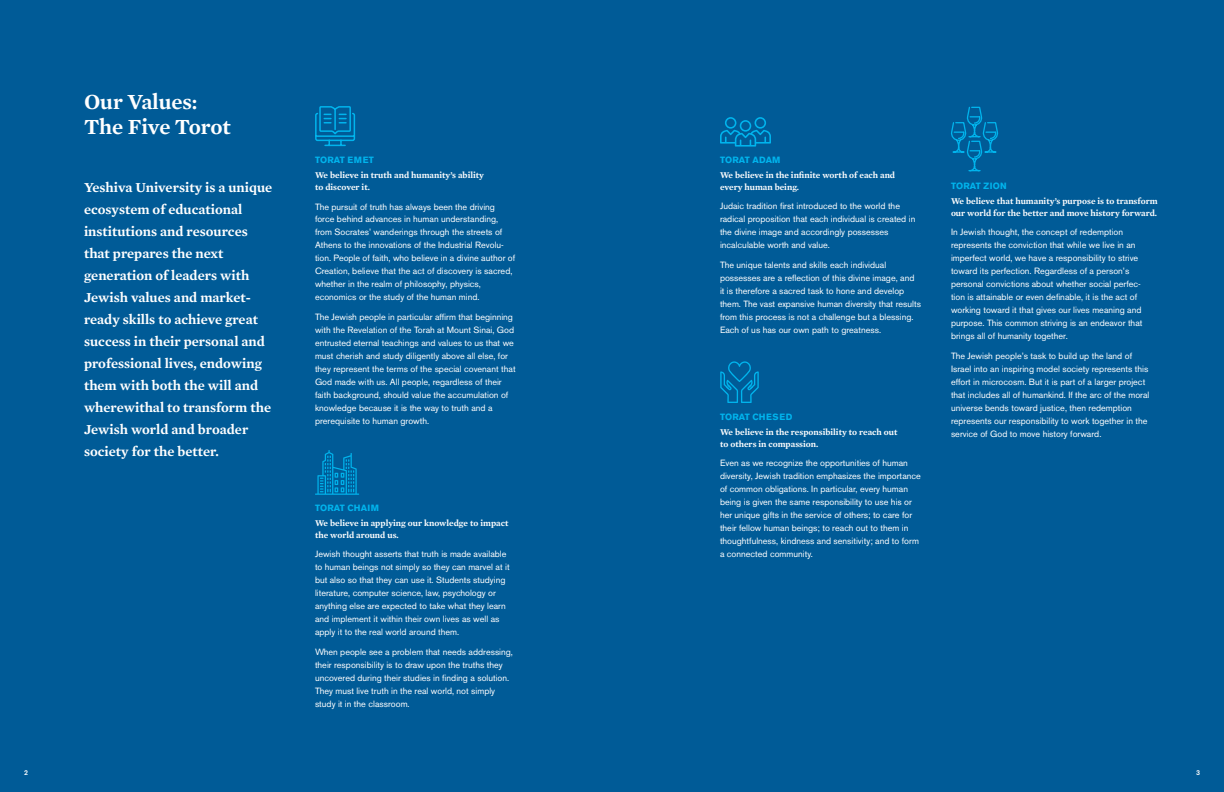
<style>
.page{position:relative;width:1224px;height:792px;background:#fff}
.page>*{position:absolute;margin:0;border:0;box-sizing:border-box;transform-origin:0 0}
.t1{font:600 22px/25px "Mercury Text G1";letter-spacing:-.005em;color:#fff}
.t2{font:600 14px/22px "Mercury Text G2";color:#fff}
.t3{font:9px/13px "Akzidenz Grotesk BE";color:#fff}
.t4{font:600 9px/12px "Mercury Text G2";color:#fff}
.t5{font:700 9px "Akzidenz Grotesk BE";letter-spacing:.02em;color:#00b4ed}
.t6{font:500 7px "Akzidenz Grotesk BE";color:#fff}
</style>
<div class="page">
<div style="left:0;top:0;width:612px;height:792px;background:#005b97"></div>
<div style="left:612px;top:0;width:612px;height:792px;background:#005b97"></div>
<svg style="left:315px;top:106px;width:41px;height:41px"></svg>
<svg style="left:315px;top:450px;width:44px;height:45px"></svg>
<svg style="left:720px;top:117px;width:51px;height:30px"></svg>
<svg style="left:720px;top:361px;width:39px;height:42px"></svg>
<svg style="left:951px;top:106px;width:47px;height:66px"></svg>
<h1 class="t1" style="left:84px;top:89px;width:148px">Our Values:<br>The Five Torot</h1>
<p class="t2" style="left:84px;top:176px;width:190px">Yeshiva University is a unique ecosystem of educational institutions and resources that prepares the next generation of leaders with<br>Jewish values and market&shy;ready skills to achieve great success in their personal and professional lives, endowing them with both the will and wherewithal to transform the<br>Jewish world and broader society for the better.</p>
<p class="t5" style="left:315px;top:155px;width:60px">TORAT EMET</p>
<p class="t4" style="left:315px;top:169px;width:171px">We believe in truth and humanity’s ability to discover it.</p>
<p class="t3" style="left:315px;top:200px;width:202px">The pursuit of truth has always been the driving force behind advances in human understanding, from Socrates’ wanderings through the streets of Athens to the innovations of the Industrial Revolu&shy;tion. People of faith, who believe in a divine author of Creation, believe that the act of discovery is sacred, whether in the realm of philosophy, physics, economics or the study of the human mind.</p>
<p class="t3" style="left:315px;top:310px;width:202px">The Jewish people in particular affirm that beginning with the Revelation of the Torah at Mount Sinai, God entrusted eternal teachings and values to us that we must cherish and study diligently above all else, for they represent the terms of the special covenant that God made with us. All people, regardless of their faith background, should value the accumulation of knowledge because it is the way to truth and a prerequisite to human growth.</p>
<p class="t5" style="left:315px;top:503px;width:66px">TORAT CHAIM</p>
<p class="t4" style="left:315px;top:517px;width:195px">We believe in applying our knowledge to impact the world around us.</p>
<p class="t3" style="left:315px;top:548px;width:196px">Jewish thought asserts that truth is made available to human beings not simply so they can marvel at it but also so that they can use it. Students studying literature, computer science, law, psychology or anything else are expected to take what they learn and implement it within their own lives as well as apply it to the real world around them.</p>
<p class="t3" style="left:315px;top:645px;width:200px">When people see a problem that needs addressing, their responsibility is to draw upon the truths they uncovered during their studies in finding a solution.<br>They must live truth in the real world, not simply study it in the classroom.</p>
<p class="t5" style="left:720px;top:155px;width:62px">TORAT ADAM</p>
<p class="t4" style="left:720px;top:169px;width:177px">We believe in the infinite worth of each and every human being.</p>
<p class="t3" style="left:720px;top:200px;width:197px">Judaic tradition first introduced to the world the radical proposition that each individual is created in the divine image and accordingly possesses incalculable worth and value.</p>
<p class="t3" style="left:720px;top:258px;width:203px">The unique talents and skills each individual possesses are a reflection of this divine image, and it is therefore a sacred task to hone and develop them. The vast expansive human diversity that results from this process is not a challenge but a blessing.<br>Each of us has our own path to greatness.</p>
<p class="t5" style="left:720px;top:412px;width:74px">TORAT CHESED</p>
<p class="t4" style="left:720px;top:426px;width:179px">We believe in the responsibility to reach out to others in compassion.</p>
<p class="t3" style="left:720px;top:457px;width:202px">Even as we recognize the opportunities of human diversity, Jewish tradition emphasizes the importance of common obligations. In particular, every human being is given the same responsibility to use his or her unique gifts in the service of others; to care for their fellow human beings; to reach out to them in thoughtfulness, kindness and sensitivity; and to form a connected community.</p>
<p class="t5" style="left:951px;top:181px;width:57px">TORAT ZION</p>
<p class="t4" style="left:951px;top:195px;width:208px">We believe that humanity’s purpose is to transform our world for the better and move history forward.</p>
<p class="t3" style="left:951px;top:226px;width:193px">In Jewish thought, the concept of redemption represents the conviction that while we live in an imperfect world, we have a responsibility to strive toward its perfection. Regardless of a person’s personal convictions about whether social perfec&shy;tion is attainable or even definable, it is the act of working toward it that gives our lives meaning and purpose. This common striving is an endeavor that brings all of humanity together.</p>
<p class="t3" style="left:951px;top:349px;width:200px">The Jewish people’s task to build up the land of Israel into an inspiring model society represents this effort in microcosm. But it is part of a larger project that includes all of humankind. If the arc of the moral universe bends toward justice, then redemption represents our responsibility to work together in the service of God to move history forward.</p>
<p class="t6" style="left:24px;top:768px;width:5px">2</p>
<p class="t6" style="left:1196px;top:768px;width:5px">3</p>
</div>
